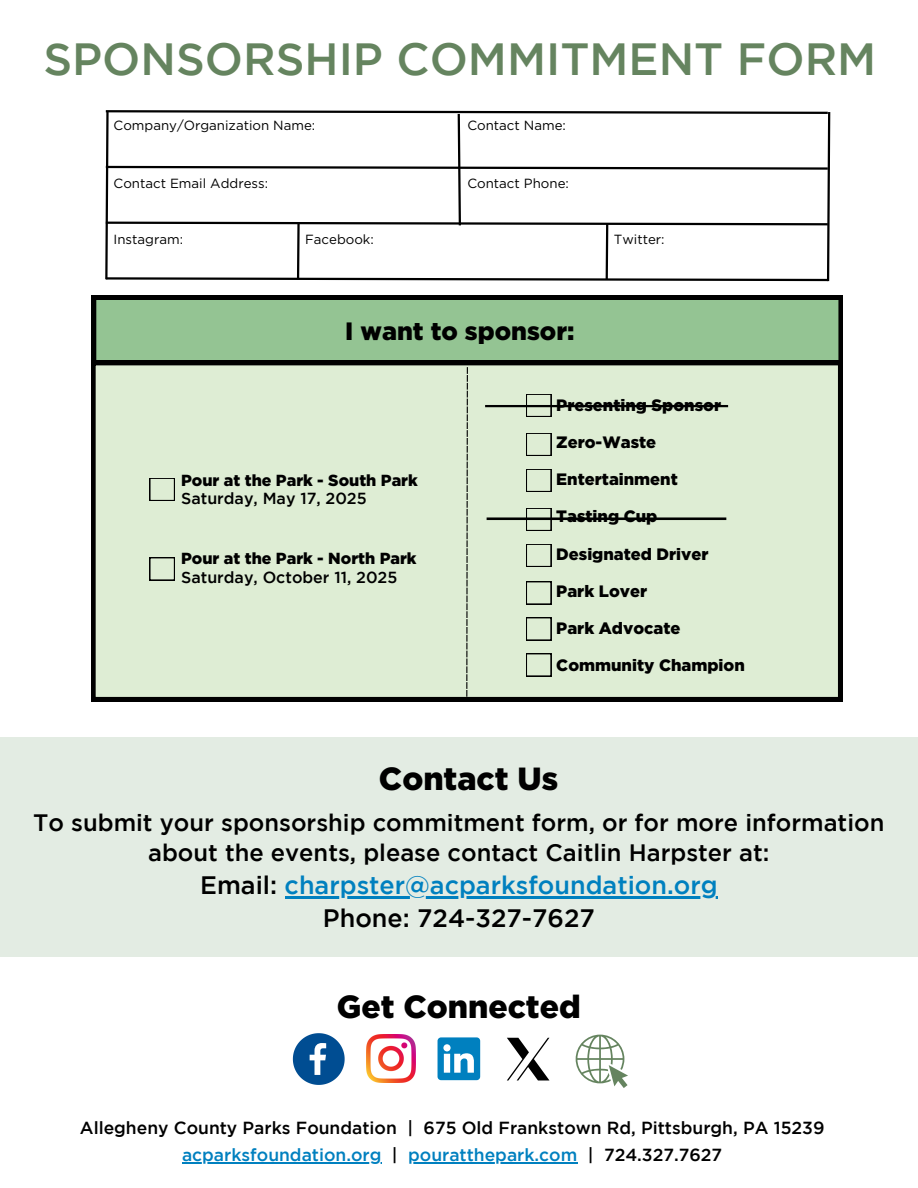
<style>
.page{position:relative;width:918px;height:1188px;background:#fff}
.page>*{position:absolute;margin:0;border:0;box-sizing:border-box;transform-origin:0 0}
.t1{font:500 45px "Gotham";color:#65845f}
.t2{font:900 31.95px "Gotham";color:#000}
.t3{font:500 25.2px "Gotham";color:#0080bf}
.t4{font:500 25.2px "Gotham";color:#000}
.t5{font:900 25.05px "Gotham";color:#000}
.t6{font:500 23.7px/30.3px "Gotham";color:#000;text-align:center}
.t7{font:500 17.4px "Gotham";color:#000}
.t8{font:500 17.4px "Gotham";color:#0080bf}
.t9{font:900 16.5px "Gotham";color:#000}
.t10{font:900 16.05px "Gotham";color:#000}
.t11{font:500 16.05px "Gotham";color:#000}
.t12{font:13.2px "Gotham";color:#000}
.s1{color:#000}
</style>
<div class="page">
<svg style="left:105px;top:110px;width:726px;height:172px"></svg>
<svg style="left:92px;top:295px;width:751px;height:72px;background:#84b084"></svg>
<div style="left:91px;top:361px;width:751px;height:340px;background:#deedd4"></div>
<svg style="left:466px;top:367px;width:2px;height:334px"></svg>
<hr style="left:487px;top:517px;width:239px;height:3px;background:#000">
<svg style="left:293px;top:1033px;width:52px;height:52px"></svg>
<img style="left:367px;top:1035px;width:48px;height:48px">
<svg style="left:438px;top:1037px;width:42px;height:43px"></svg>
<div style="left:0;top:737px;width:918px;height:220px;background:#e3ece3"></div>
<svg style="left:576px;top:1035px;width:52px;height:53px"></svg>
<svg style="left:507px;top:1038px;width:43px;height:43px"></svg>
<hr style="left:182px;top:1162px;width:199px;height:1px;background:#0080bf">
<hr style="left:408px;top:1162px;width:169px;height:1px;background:#0080bf">
<hr style="left:285px;top:896px;width:432px;height:2px;background:#0080bf">
<hr style="left:485px;top:405px;width:243px;height:2px;background:#000">
<div style="left:526px;top:544px;width:25px;height:23px;border:2px solid #000"></div>
<div style="left:526px;top:508px;width:25px;height:23px;border:2px solid #000"></div>
<div style="left:526px;top:469px;width:25px;height:23px;border:2px solid #000"></div>
<div style="left:526px;top:433px;width:25px;height:23px;border:2px solid #000"></div>
<div style="left:526px;top:394px;width:25px;height:23px;border:2px solid #000"></div>
<div style="left:150px;top:478px;width:25px;height:23px;border:2px solid #000"></div>
<p class="t1" style="left:43px;top:42px;width:834px">SPONSORSHIP COMMITMENT FORM</p>
<p class="t12" style="left:114px;top:120px;width:203px">Company/Organization Name:</p>
<p class="t12" style="left:467px;top:120px;width:100px">Contact Name:</p>
<p class="t12" style="left:114px;top:177px;width:156px">Contact Email Address:</p>
<p class="t12" style="left:467px;top:177px;width:103px">Contact Phone:</p>
<p class="t12" style="left:114px;top:233px;width:71px">Instagram:</p>
<p class="t12" style="left:305px;top:233px;width:70px">Facebook:</p>
<p class="t12" style="left:614px;top:233px;width:52px">Twitter:</p>
<p class="t5" style="left:345px;top:320px;width:231px">I want to sponsor:</p>
<p class="t10" style="left:181px;top:474px;width:238px">Pour at the Park - South Park</p>
<h3 class="t11" style="left:181px;top:492px;width:187px">Saturday, May 17, 2025</h3>
<h4 class="t10" style="left:181px;top:551px;width:237px">Pour at the Park - North Park</h4>
<h4 class="t11" style="left:181px;top:571px;width:218px">Saturday, October 11, 2025</h4>
<p class="t9" style="left:556px;top:398px;width:166px">Presenting Sponsor</p>
<p class="t9" style="left:556px;top:435px;width:101px">Zero-Waste</p>
<p class="t9" style="left:556px;top:472px;width:123px">Entertainment</p>
<p class="t9" style="left:556px;top:509px;width:103px">Tasting Cup</p>
<p class="t9" style="left:556px;top:546px;width:154px">Designated Driver</p>
<p class="t9" style="left:556px;top:583px;width:92px">Park Lover</p>
<p class="t9" style="left:556px;top:618px;width:126px">Park Advocate</p>
<p class="t9" style="left:556px;top:658px;width:190px">Community Champion</p>
<h4 class="t2" style="left:379px;top:764px;width:181px">Contact Us</h4>
<h4 class="t6" style="left:33px;top:809px;width:853px">To submit your sponsorship commitment form, or for more information about the events, please contact Caitlin Harpster at:</h4>
<h4 class="t3" style="left:200px;top:876px;width:519px"><span class="s1">Email:</span> charpster@acparksfoundation.org</h4>
<h4 class="t4" style="left:323px;top:908px;width:273px">Phone: 724-327-7627</h4>
<h4 class="t2" style="left:337px;top:992px;width:246px">Get Connected</h4>
<h4 class="t7" style="left:80px;top:1121px;width:746px">Allegheny County Parks Foundation | 675 Old Frankstown Rd, Pittsburgh, PA 15239</h4>
<h4 class="t8" style="left:182px;top:1148px;width:217px">acparksfoundation.org <span class="s1">|</span></h4>
<h4 class="t8" style="left:408px;top:1148px;width:316px">pouratthepark.com <span class="s1">| 724.327.7627</span></h4>
</div>
